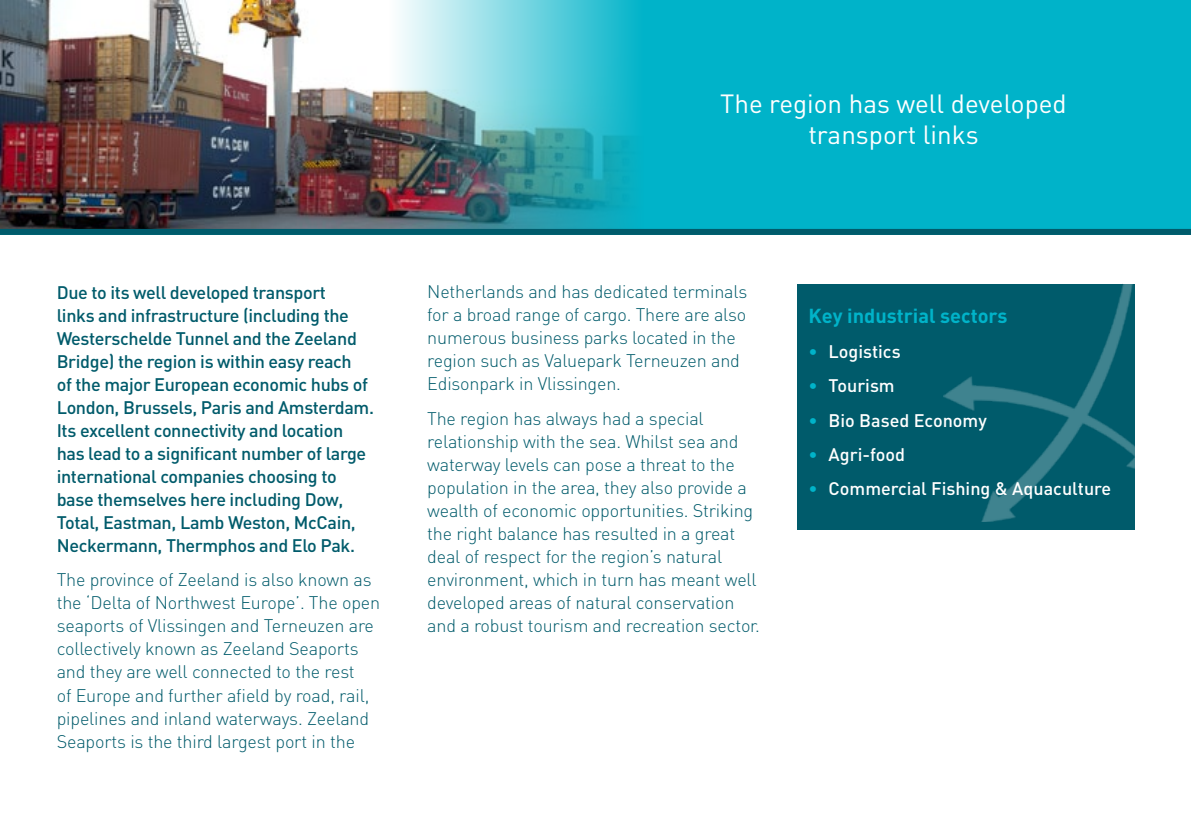
<style>
.page{position:relative;width:1191px;height:840px;background:#fff}
.page>*{position:absolute;margin:0;border:0;box-sizing:border-box;transform-origin:0 0}
.t1{font:26px/31.2px "DIN";color:#fff;text-align:center}
.t2{font:700 20px "DIN";color:#00b3c9}
.t3{font:300 18px/23px "DIN";letter-spacing:-.01em;color:#005b6b}
.t4{font:500 18px/23px "DIN";letter-spacing:-.02em;color:#005b6b}
.t5{font:500 18px "DIN";color:#fff}
.s1{color:#00b3c9}
</style>
<div class="page">
<div style="left:0;top:0;width:1191px;height:235px;background:#00b3c9"></div>
<img style="left:0;top:0;width:639px;height:229px">
<div style="left:0;top:229px;width:1191px;height:6px;background:#005b6b"></div>
<div style="left:797px;top:283px;width:337px;height:246px;background:#005b6b"></div>
<img style="left:943px;top:283px;width:191px;height:238px">
<h1 class="t1" style="left:720px;top:88px;width:348px">The region has well developed transport links</h1>
<p class="t4" style="left:57px;top:280px;width:319px">Due to its well developed transport<br>links and infrastructure (including the Westerschelde Tunnel and the Zeeland Bridge) the region is within easy reach<br>of the major European economic hubs of London, Brussels, Paris and Amsterdam.<br>Its excellent connectivity and location has lead to a significant number of large international companies choosing to base themselves here including Dow, Total, Eastman, Lamb Weston, McCain, Neckermann, Thermphos and Elo Pak.</p>
<p class="t3" style="left:57px;top:568px;width:325px">The province of Zeeland is also known as the ‘Delta of Northwest Europe’. The open seaports of Vlissingen and Terneuzen are collectively known as Zeeland Seaports and they are well connected to the rest<br>of Europe and further afield by road, rail, pipelines and inland waterways. Zeeland Seaports is the third largest port in the</p>
<p class="t3" style="left:427px;top:280px;width:322px">Netherlands and has dedicated terminals for a broad range of cargo. There are also numerous business parks located in the region such as Valuepark Terneuzen and Edisonpark in Vlissingen.</p>
<p class="t3" style="left:427px;top:406px;width:334px">The region has always had a special relationship with the sea. Whilst sea and waterway levels can pose a threat to the population in the area, they also provide a wealth of economic opportunities. Striking the right balance has resulted in a great deal of respect for the region’s natural environment, which in turn has meant well developed areas of natural conservation and a robust tourism and recreation sector.</p>
<p class="t2" style="left:808px;top:303px;width:200px">Key industrial sectors</p>
<p class="t5" style="left:808px;top:339px;width:94px"><span class="s1">•</span> Logistics</p>
<p class="t5" style="left:808px;top:374px;width:88px"><span class="s1">•</span> Tourism</p>
<p class="t5" style="left:808px;top:408px;width:180px"><span class="s1">•</span> Bio Based Economy</p>
<p class="t5" style="left:808px;top:442px;width:98px"><span class="s1">•</span> Agri-food</p>
<p class="t5" style="left:808px;top:477px;width:304px"><span class="s1">•</span> Commercial Fishing &amp; Aquaculture</p>
</div>
